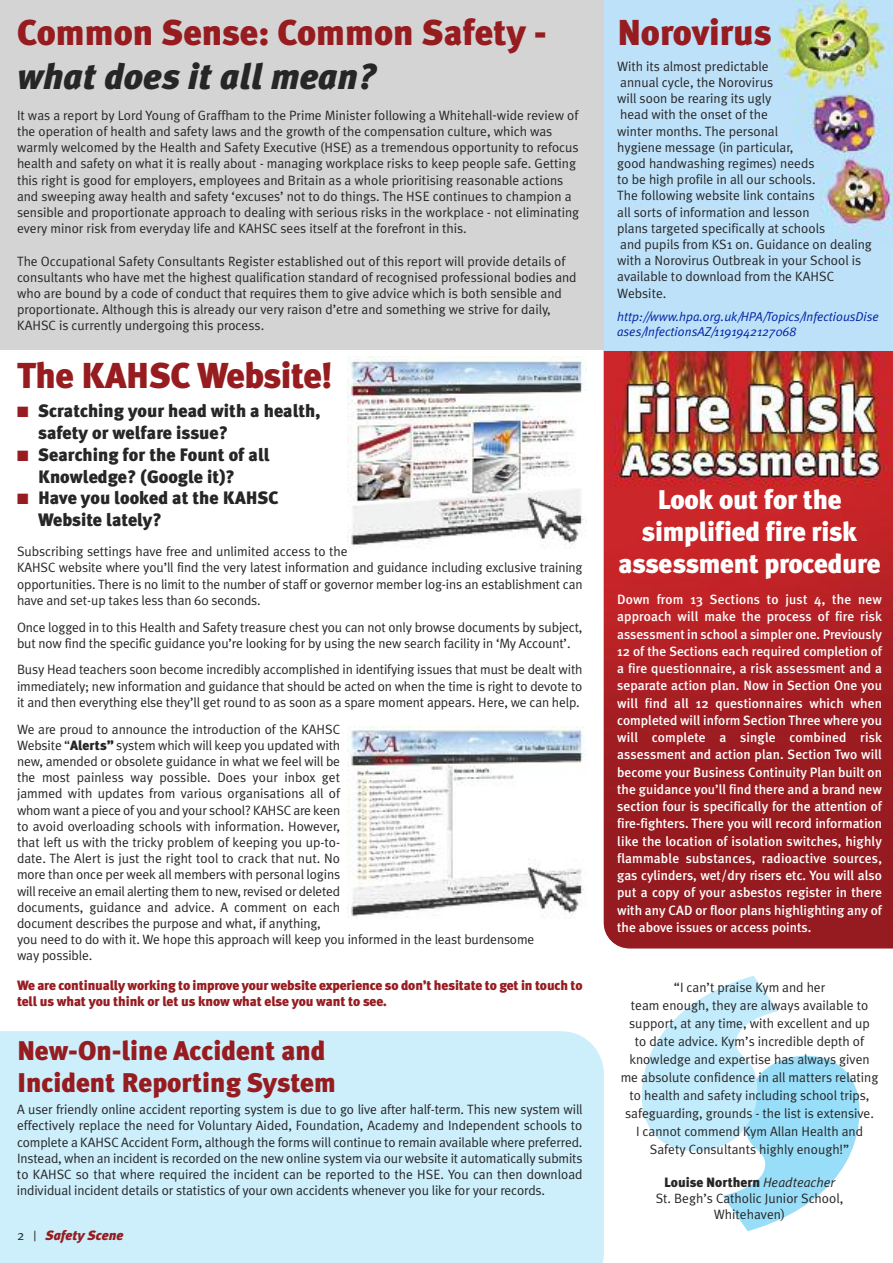
<style>
.page{position:relative;width:893px;height:1263px;background:#fff}
.page>*{position:absolute;margin:0;border:0;box-sizing:border-box;transform-origin:0 0}
.t1{font:900 36px "Meta Plus";color:#961c20}
.t2{font:italic 900 36px "Meta Plus";color:#272627}
.t3{font:900 27px/32.4px "Meta Plus";letter-spacing:-.01em;color:#fff;text-align:center}
.t4{font:900 27px/32.4px "Meta Plus";color:#961c20}
.t5{font:900 18px/22px "Meta Plus";color:#272627}
.t6{font:13.5px/16.2px "Meta Plus Normal";color:#272627}
.t7{font:500 13.5px/17.2px "Meta Plus";color:#fff;text-align:justify}
.t8{font:900 13.5px/16.2px "Meta Plus";letter-spacing:-.01em;color:#961c20}
.t9{font:900 13.5px "Meta Plus";color:#272627}
.t10{font:italic 900 13.5px "Meta Plus";color:#961c20}
.t11{font:italic 12.75px/15.3px "Meta Plus Normal";color:#0022a3}
.s1{font-family:"Lucida Grande"}
.s2{color:#961c20}
.s3{font-family:"Meta Plus";font-weight:900}
.s4{font-family:"Meta Plus Normal";font-weight:400;font-style:normal;color:#272627}
.s5{font-family:"Meta Plus Normal";font-weight:400;font-style:italic}
</style>
<div class="page">
<img style="left:604px;top:350px;width:289px;height:598px">
<div style="left:0;top:1031px;width:604px;height:232px;background:#cceffb"></div>
<img style="left:604px;top:0;width:289px;height:350px">
<div style="left:0;top:0;width:604px;height:350px;background:#d4d4d4"></div>
<img style="left:348px;top:357px;width:239px;height:192px">
<img style="left:348px;top:726px;width:239px;height:193px">
<svg style="left:642px;top:976px;width:217px;height:255px"></svg>
<h1 class="t1" style="left:17px;top:12px;width:531px">Common Sense: Common Safety -</h1>
<h1 class="t2" style="left:17px;top:55px;width:361px">what does it all mean?</h1>
<p class="t6" style="left:17px;top:107px;width:564px">It was a report by Lord Young of Graffham to the Prime Minister following a Whitehall<span class="s1">‑</span>wide review of the operation of health and safety laws and the growth of the compensation culture, which was warmly welcomed by the Health and Safety Executive (HSE) as a tremendous opportunity to refocus health and safety on what it is really about - managing workplace risks to keep people safe. Getting this right is good for employers, employees and Britain as a whole prioritising reasonable actions and sweeping away health and safety ‘excuses’ not to do things. The HSE continues to champion a sensible and proportionate approach to dealing with serious risks in the workplace - not eliminating every minor risk from everyday life and KAHSC sees itself at the forefront in this.</p>
<p class="t6" style="left:17px;top:253px;width:561px">The Occupational Safety Consultants Register established out of this report will provide details of consultants who have met the highest qualification standard of recognised professional bodies and who are bound by a code of conduct that requires them to give advice which is both sensible and proportionate. Although this is already our very raison d’etre and something we strive for daily, KAHSC is currently undergoing this process.</p>
<h1 class="t1" style="left:17px;top:354px;width:317px">The KAHSC Website!</h1>
<h3 class="t5" style="left:38px;top:400px;width:284px;text-indent:-21px"><span class="s2">■</span> Scratching your head with a health, safety or welfare issue?</h3>
<h3 class="t5" style="left:38px;top:443px;width:233px;text-indent:-21px"><span class="s2">■</span> Searching for the Fount of all<br>Knowledge? (Google it)?</h3>
<h3 class="t5" style="left:38px;top:487px;width:242px;text-indent:-21px"><span class="s2">■</span> Have you looked at the KAHSC<br>Website lately?</h3>
<p class="t6" style="left:17px;top:543px;width:567px">Subscribing settings have free and unlimited access to the<br>KAHSC website where you’ll find the very latest information and guidance including exclusive training opportunities. There is no limit to the number of staff or governor member log-ins an establishment can have and set-up takes less than 60 seconds.</p>
<p class="t6" style="left:17px;top:619px;width:567px">Once logged in to this Health and Safety treasure chest you can not only browse documents by subject, but now find the specific guidance you’re looking for by using the new search facility in ‘My Account’.</p>
<p class="t6" style="left:17px;top:662px;width:567px;text-align:justify">Busy Head teachers soon become incredibly accomplished in identifying issues that must be dealt with immediately; new information and guidance that should be acted on when the time is right to devote to it and then everything else they’ll get round to as soon as a spare moment appears. Here, we can help.</p>
<p class="t6" style="left:17px;top:721px;width:519px">We are proud to announce the introduction of the KAHSC<br>Website “<span class="s3">Alerts”</span> system which will keep you updated with<br>new, amended or obsolete guidance in what we feel will be<br>the most painless way possible. Does your inbox get<br>jammed with updates from various organisations all of<br>whom want a piece of you and your school? KAHSC are keen<br>to avoid overloading schools with information. However,<br>that left us with the tricky problem of keeping you up-to-<br>date. The Alert is just the right tool to crack that nut. No<br>more than once per week all members with personal logins<br>will receive an email alerting them to new, revised or deleted<br>documents, guidance and advice. A comment on each<br>document describes the purpose and what, if anything,<br>you need to do with it. We hope this approach will keep you informed in the least burdensome way possible.</p>
<p class="t8" style="left:17px;top:977px;width:567px">We are continually working to improve your website experience so don’t hesitate to get in touch to tell us what you think or let us know what else you want to see.</p>
<h2 class="t4" style="left:17px;top:1034px;width:320px">New-On-line Accident and<br>Incident Reporting System</h2>
<p class="t6" style="left:17px;top:1101px;width:567px;text-align:justify">A user friendly online accident reporting system is due to go live after half-term. This new system will effectively replace the need for Voluntary Aided, Foundation, Academy and Independent schools to complete a KAHSC Accident Form, although the forms will continue to remain available where preferred.<br>Instead, when an incident is recorded on the new online system via our website it automatically submits to KAHSC so that where required the incident can be reported to the HSE. You can then download individual incident details or statistics of your own accidents whenever you like for your records.</p>
<p class="t10" style="left:17px;top:1227px;width:108px"><span class="s4">2 |</span> Safety Scene</p>
<h1 class="t1" style="left:617px;top:12px;width:156px">Norovirus</h1>
<p class="t6" style="left:617px;top:58px;width:256px">With its almost predictable<br>annual cycle, the Norovirus<br>will soon be rearing its ugly<br>head with the onset of the<br>winter months. The personal<br>hygiene message (in particular,<br>good handwashing regimes) needs<br>to be high profile in all our schools.<br>The following website link contains<br>all sorts of information and lesson<br>plans targeted specifically at schools<br>and pupils from KS1 on. Guidance on dealing with a Norovirus Outbreak in your School is available to download from the KAHSC<br>Website.</p>
<p class="t11" style="left:617px;top:309px;width:263px">http://www.hpa.org.uk/HPA/Topics/InfectiousDise ases/InfectionsAZ/1191942127068</p>
<h2 class="t3" style="left:618px;top:483px;width:264px">Look out for the simplified fire risk assessment procedure</h2>
<p class="t7" style="left:617px;top:591px;width:266px">Down from 13 Sections to just 4, the new approach will make the process of fire risk assessment in school a simpler one. Previously 12 of the Sections each required completion of a fire questionnaire, a risk assessment and a separate action plan. Now in Section One you will find all 12 questionnaires which when completed will inform Section Three where you will complete a single combined risk assessment and action plan. Section Two will become your Business Continuity Plan built on the guidance you’ll find there and a brand new section four is specifically for the attention of fire-fighters. There you will record information like the location of isolation switches, highly flammable substances, radioactive sources, gas cylinders, wet/dry risers etc. You will also put a copy of your asbestos register in there with any CAD or floor plans highlighting any of the above issues or access points.</p>
<p class="t6" style="left:621px;top:979px;width:259px;line-height:18px;text-align:center">“I can’t praise Kym and her<br>team enough, they are always available to support, at any time, with excellent and up<br>to date advice. Kym’s incredible depth of knowledge and expertise has always given me absolute confidence in all matters relating to health and safety including school trips, safeguarding, grounds - the list is extensive.<br>I cannot commend Kym Allan Health and Safety Consultants highly enough!”</p>
<p class="t9" style="left:664px;top:1174px;width:172px">Louise Northern <span class="s5">Headteacher</span></p>
<p class="t6" style="left:656px;top:1190px;width:189px;text-align:center">St. Begh’s Catholic Junior School,<br>Whitehaven)</p>
</div>
